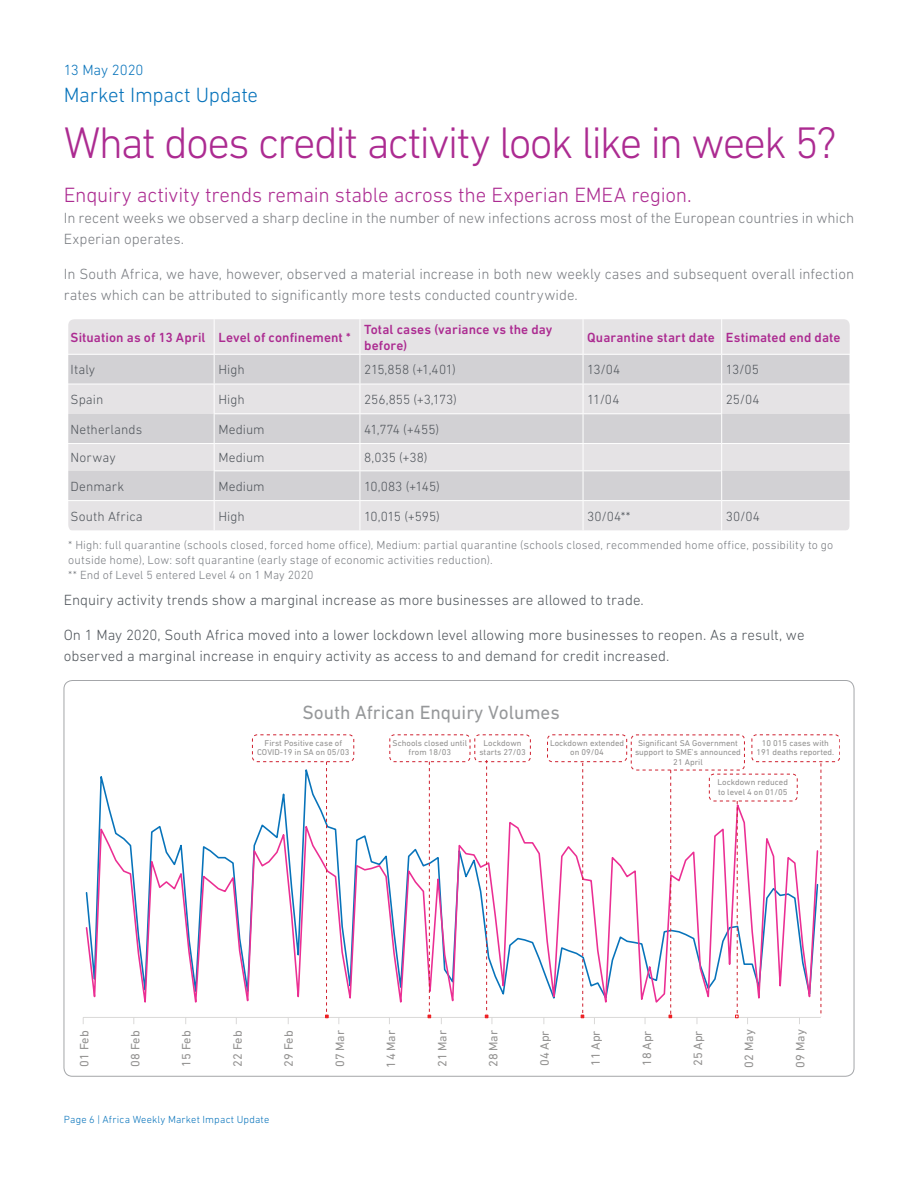
<style>
.page{position:relative;width:918px;height:1188px;background:#fff}
.page>*{position:absolute;margin:0;border:0;box-sizing:border-box;transform-origin:0 0}
.Title_heading_30_34{font:300 45px "DIN Next W1 G";letter-spacing:-.045em;color:#ac2b91}
.Headline_14_16{font:300 21px "DIN Next W1 G";letter-spacing:-.01em;color:#ac2b91}
.t1{font:300 21px "DIN Next W1 G";letter-spacing:-.015em;color:#0773bb}
.t2{font:19.5px "DIN Next W1 G";color:#96989a}
.Body_text_10_14{font:300 15px/21px "DIN Next W1 G";color:#797c81}
.Body_text_10_14-2{font:300 15px/21px "DIN Next W1 G";color:#50555b}
.t3{font:300 15px "DIN Next W1 G";letter-spacing:-.005em;color:#0773bb}
.Cell_Body_9_11{font:300 13.5px "DIN Next W1 G";letter-spacing:.005em;color:#50555b}
.Cell_Header_9_11{font:500 13.5px/16.5px "DIN Next W1 G";letter-spacing:.005em;color:#ac2b91}
.t4{font:12.3px "DIN Next W1 G";letter-spacing:.025em;color:#939291}
.Body_text_10_14-3{font:300 12px/15px "DIN Next W1 G";letter-spacing:.01em;color:#797c81}
.t5{font:300 10.5px "DIN Next W1 G";letter-spacing:.015em;color:#0773bb}
.t6{font:8.55px/9.4px "DIN Next W1 G";color:#939291;text-align:center}
</style>
<div class="page">
<div style="left:69px;top:320px;width:780px;height:210px;background:#e5e3e5"></div>
<svg style="left:69px;top:355px;width:780px;height:145px;background:#d9d8da"></svg>
<hr style="left:214px;top:319px;width:1px;height:35px;background:#fff">
<hr style="left:360px;top:319px;width:1px;height:35px;background:#fff">
<hr style="left:583px;top:319px;width:1px;height:35px;background:#fff">
<hr style="left:721px;top:319px;width:1px;height:35px;background:#fff">
<hr style="left:66px;top:354px;width:148px;height:1px;background:#fff">
<hr style="left:214px;top:354px;width:146px;height:1px;background:#fff">
<hr style="left:360px;top:354px;width:223px;height:1px;background:#fff">
<hr style="left:583px;top:354px;width:139px;height:1px;background:#fff">
<hr style="left:722px;top:354px;width:129px;height:1px;background:#fff">
<hr style="left:66px;top:384px;width:148px;height:1px;background:#fff">
<hr style="left:214px;top:384px;width:146px;height:1px;background:#fff">
<hr style="left:360px;top:384px;width:223px;height:1px;background:#fff">
<hr style="left:583px;top:384px;width:139px;height:1px;background:#fff">
<hr style="left:722px;top:384px;width:129px;height:1px;background:#fff">
<hr style="left:66px;top:443px;width:148px;height:1px;background:#fff">
<hr style="left:722px;top:443px;width:129px;height:1px;background:#fff">
<hr style="left:66px;top:500px;width:148px;height:1px;background:#fff">
<hr style="left:722px;top:500px;width:129px;height:1px;background:#fff">
<hr style="left:214px;top:413px;width:146px;height:1px;background:#fff">
<hr style="left:214px;top:443px;width:146px;height:1px;background:#fff">
<hr style="left:360px;top:413px;width:223px;height:1px;background:#fff">
<hr style="left:360px;top:443px;width:223px;height:1px;background:#fff">
<hr style="left:583px;top:413px;width:139px;height:1px;background:#fff">
<hr style="left:583px;top:443px;width:139px;height:1px;background:#fff">
<hr style="left:214px;top:470px;width:146px;height:1px;background:#fff">
<svg style="left:214px;top:355px;width:1px;height:175px"></svg>
<hr style="left:214px;top:500px;width:146px;height:1px;background:#fff">
<hr style="left:360px;top:470px;width:223px;height:1px;background:#fff">
<svg style="left:360px;top:355px;width:1px;height:175px"></svg>
<hr style="left:360px;top:500px;width:223px;height:1px;background:#fff">
<hr style="left:583px;top:470px;width:139px;height:1px;background:#fff">
<svg style="left:583px;top:355px;width:1px;height:175px"></svg>
<svg style="left:721px;top:355px;width:1px;height:175px"></svg>
<hr style="left:583px;top:500px;width:139px;height:1px;background:#fff">
<div style="left:64px;top:315px;width:790px;height:221px;border:4px solid #fff;border-radius:9px"></div>
<hr style="left:83px;top:1017px;width:738px;height:1px;background:#dad9d8">
<svg style="left:85px;top:797px;width:734px;height:224px"></svg>
<svg style="left:735px;top:801px;width:4px;height:217px"></svg>
<div style="left:252px;top:735px;width:102px;height:27px;border:1px dashed #cf202f;border-radius:5px"></div>
<div style="left:390px;top:735px;width:80px;height:27px;border:1px dashed #cf202f;border-radius:5px"></div>
<div style="left:547px;top:735px;width:80px;height:27px;border:1px dashed #cf202f;border-radius:5px"></div>
<div style="left:752px;top:735px;width:88px;height:27px;border:1px dashed #cf202f;border-radius:5px"></div>
<div style="left:475px;top:735px;width:56px;height:27px;border:1px dashed #cf202f;border-radius:5px"></div>
<svg style="left:485px;top:760px;width:8px;height:264px"></svg>
<svg style="left:428px;top:762px;width:3px;height:256px"></svg>
<svg style="left:325px;top:762px;width:4px;height:256px"></svg>
<svg style="left:581px;top:763px;width:3px;height:255px"></svg>
<svg style="left:821px;top:763px;width:1px;height:251px"></svg>
<div style="left:631px;top:735px;width:114px;height:35px;border:1px dashed #cf202f;border-radius:5px"></div>
<svg style="left:669px;top:770px;width:3px;height:248px"></svg>
<div style="left:709px;top:774px;width:88px;height:27px;border:1px dashed #cf202f;border-radius:5px"></div>
<p class="t3" style="left:64px;top:61px;width:81px">13 May 2020</p>
<h2 class="t1" style="left:64px;top:82px;width:196px">Market Impact Update</h2>
<p class="Title_heading_30_34" style="left:64px;top:117px;width:774px">What does credit activity look like in week 5?</p>
<p class="Headline_14_16" style="left:64px;top:183px;width:626px">Enquiry activity trends remain stable across the Experian EMEA region.</p>
<p class="Body_text_10_14" style="left:64px;top:208px;width:792px">In recent weeks we observed a sharp decline in the number of new infections across most of the European countries in which<br>Experian operates.</p>
<p class="Body_text_10_14" style="left:64px;top:263px;width:792px">In South Africa, we have, however, observed a material increase in both new weekly cases and subsequent overall infection rates which can be attributed to significantly more tests conducted countrywide.</p>
<p class="Cell_Header_9_11" style="left:71px;top:329px;width:136px">Situation as of 13 April</p>
<p class="Cell_Header_9_11" style="left:218px;top:329px;width:134px">Level of confinement *</p>
<p class="Cell_Header_9_11" style="left:364px;top:321px;width:190px">Total cases (variance vs the day before)</p>
<p class="Cell_Header_9_11" style="left:587px;top:329px;width:129px">Quarantine start date</p>
<p class="Cell_Header_9_11" style="left:726px;top:329px;width:116px">Estimated end date</p>
<p class="Cell_Body_9_11" style="left:71px;top:362px;width:26px">Italy</p>
<p class="Cell_Body_9_11" style="left:218px;top:362px;width:28px">High</p>
<p class="Cell_Body_9_11" style="left:364px;top:362px;width:93px">215,858 (+1,401)</p>
<p class="Cell_Body_9_11" style="left:587px;top:362px;width:35px">13/04</p>
<p class="Cell_Body_9_11" style="left:726px;top:362px;width:35px">13/05</p>
<p class="Cell_Body_9_11" style="left:71px;top:392px;width:34px">Spain</p>
<p class="Cell_Body_9_11" style="left:218px;top:392px;width:28px">High</p>
<p class="Cell_Body_9_11" style="left:364px;top:392px;width:94px">256,855 (+3,173)</p>
<p class="Cell_Body_9_11" style="left:587px;top:392px;width:34px">11/04</p>
<p class="Cell_Body_9_11" style="left:726px;top:392px;width:35px">25/04</p>
<p class="Cell_Body_9_11" style="left:71px;top:421px;width:73px">Netherlands</p>
<p class="Cell_Body_9_11" style="left:218px;top:421px;width:48px">Medium</p>
<p class="Cell_Body_9_11" style="left:364px;top:421px;width:77px">41,774 (+455)</p>
<p class="Cell_Body_9_11" style="left:71px;top:450px;width:47px">Norway</p>
<p class="Cell_Body_9_11" style="left:218px;top:450px;width:48px">Medium</p>
<p class="Cell_Body_9_11" style="left:364px;top:450px;width:65px">8,035 (+38)</p>
<p class="Cell_Body_9_11" style="left:71px;top:478px;width:55px">Denmark</p>
<p class="Cell_Body_9_11" style="left:218px;top:478px;width:48px">Medium</p>
<p class="Cell_Body_9_11" style="left:364px;top:478px;width:77px">10,083 (+145)</p>
<p class="Cell_Body_9_11" style="left:71px;top:508px;width:74px">South Africa</p>
<p class="Cell_Body_9_11" style="left:218px;top:508px;width:28px">High</p>
<p class="Cell_Body_9_11" style="left:364px;top:508px;width:77px">10,015 (+595)</p>
<p class="Cell_Body_9_11" style="left:587px;top:508px;width:45px">30/04**</p>
<p class="Cell_Body_9_11" style="left:726px;top:508px;width:36px">30/04</p>
<p class="Body_text_10_14-3" style="left:68px;top:537px;width:767px">* High: full quarantine (schools closed, forced home office), Medium: partial quarantine (schools closed, recommended home office, possibility to go outside home), Low: soft quarantine (early stage of economic activities reduction).</p>
<p class="Body_text_10_14-3" style="left:68px;top:567px;width:247px">** End of Level 5 entered Level 4 on 1 May 2020</p>
<p class="Body_text_10_14-2" style="left:64px;top:589px;width:579px">Enquiry activity trends show a marginal increase as more businesses are allowed to trade.</p>
<p class="Body_text_10_14-2" style="left:64px;top:624px;width:742px">On 1 May 2020, South Africa moved into a lower lockdown level allowing more businesses to reopen. As a result, we observed a marginal increase in enquiry activity as access to and demand for credit increased.</p>
<p class="t2" style="left:302px;top:702px;width:259px">South African Enquiry Volumes</p>
<p class="t6" style="left:257px;top:738px;width:94px">First Positive case of<br>COVID-19 in SA on 05/03</p>
<p class="t6" style="left:393px;top:738px;width:76px">Schools closed until from 18/03</p>
<p class="t6" style="left:550px;top:738px;width:76px">Lockdown extended on 09/04</p>
<p class="t6" style="left:756px;top:738px;width:79px">10 015 cases with<br>191 deaths reported.</p>
<p class="t6" style="left:479px;top:738px;width:48px">Lockdown starts 27/03</p>
<p class="t6" style="left:635px;top:738px;width:107px">Significant SA Government support to SME’s announced<br>21 April</p>
<p class="t6" style="left:718px;top:777px;width:72px;text-align:left">Lockdown reduced to level 4 on 01/05</p>
<p class="t4" style="left:77px;top:1067px;width:38px;rotate:-90deg">01 Feb</p>
<p class="t4" style="left:128px;top:1067px;width:38px;rotate:-90deg">08 Feb</p>
<p class="t4" style="left:179px;top:1067px;width:38px;rotate:-90deg">15 Feb</p>
<p class="t4" style="left:231px;top:1067px;width:38px;rotate:-90deg">22 Feb</p>
<p class="t4" style="left:282px;top:1067px;width:38px;rotate:-90deg">29 Feb</p>
<p class="t4" style="left:333px;top:1067px;width:39px;rotate:-90deg">07 Mar</p>
<p class="t4" style="left:384px;top:1068px;width:39px;rotate:-90deg">14 Mar</p>
<p class="t4" style="left:435px;top:1067px;width:39px;rotate:-90deg">21 Mar</p>
<p class="t4" style="left:486px;top:1067px;width:39px;rotate:-90deg">28 Mar</p>
<p class="t4" style="left:537px;top:1066px;width:37px;rotate:-90deg">04 Apr</p>
<p class="t4" style="left:589px;top:1066px;width:37px;rotate:-90deg">11 Apr</p>
<p class="t4" style="left:640px;top:1066px;width:37px;rotate:-90deg">18 Apr</p>
<p class="t4" style="left:691px;top:1066px;width:37px;rotate:-90deg">25 Apr</p>
<p class="t4" style="left:742px;top:1068px;width:40px;rotate:-90deg">02 May</p>
<p class="t4" style="left:793px;top:1068px;width:40px;rotate:-90deg">09 May</p>
<p class="t5" style="left:64px;top:1113px;width:207px">Page 6 | Africa Weekly Market Impact Update</p>
</div>
